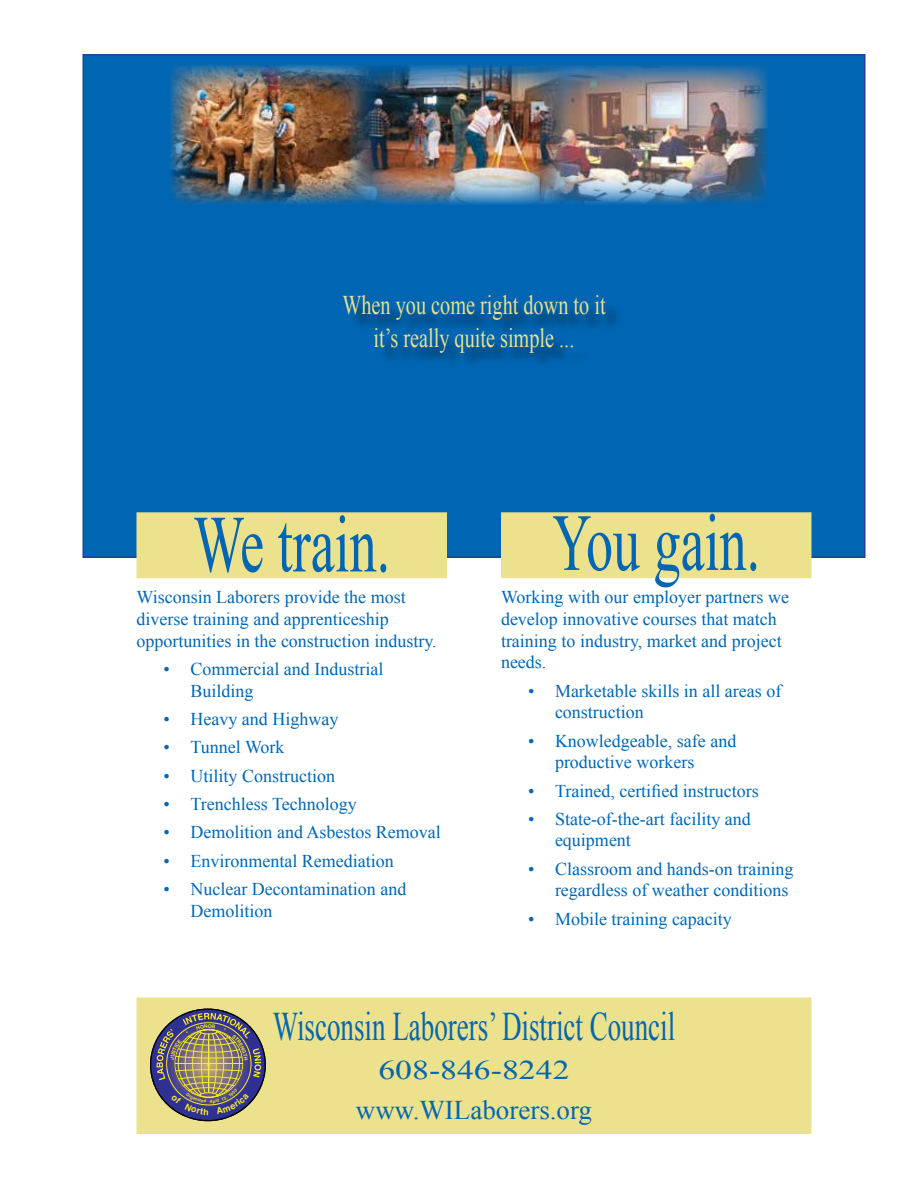
<style>
.page{position:relative;width:918px;height:1188px;background:#fff}
.page>*{position:absolute;margin:0;border:0;box-sizing:border-box;transform-origin:0 0}
.t1{font:81px "Times New Roman";color:#0066b3;scale:.67 1}
.t2{font:40.5px "Times New Roman";color:#0066b3;scale:.67 1}
.t3{font:27px/32.4px "Times New Roman";color:#ece18c;text-align:center;scale:.75 1}
.t4{font:27px/39.2px "Times New Roman";color:#0066b3;text-align:center;scale:1.25 1}
.t5{font:18px/21.6px "Times New Roman";color:#0066b3}
</style>
<div class="page">
<div style="left:82px;top:54px;width:784px;height:504px;background:#0066b3;border:2px solid #25408f"></div>
<div style="left:136px;top:998px;width:676px;height:136px;background:#ece18c"></div>
<img style="left:170px;top:65px;width:186px;height:140px">
<div style="left:345px;top:298px;width:277px;height:72px;background:#000;opacity:.5"></div>
<img style="left:565px;top:65px;width:203px;height:139px">
<img style="left:356px;top:65px;width:209px;height:140px">
<div style="left:501px;top:512px;width:311px;height:66px;background:#ece18c;border:2px solid #ece18c"></div>
<div style="left:136px;top:512px;width:311px;height:66px;background:#ece18c;border:2px solid #ece18c"></div>
<svg style="left:151px;top:1009px;width:114px;height:112px"></svg>
<h3 class="t3" style="left:342px;top:289px;width:352px">When you come right down to it it’s really quite simple ...</h3>
<h1 class="t1" style="left:193px;top:490px;width:295px">We train.</h1>
<h1 class="t1" style="left:552px;top:488px;width:311px">You gain.</h1>
<p class="t5" style="left:136px;top:586px;width:302px">Wisconsin Laborers provide the most diverse training and apprenticeship opportunities in the construction industry.</p>
<p class="t5" style="left:190px;top:658px;width:194px;text-indent:-27px">• Commercial and Industrial<br>Building</p>
<p class="t5" style="left:164px;top:708px;width:176px">• Heavy and Highway</p>
<p class="t5" style="left:164px;top:736px;width:123px">• Tunnel Work</p>
<p class="t5" style="left:164px;top:765px;width:173px">• Utility Construction</p>
<p class="t5" style="left:164px;top:793px;width:195px">• Trenchless Technology</p>
<p class="t5" style="left:164px;top:821px;width:279px">• Demolition and Asbestos Removal</p>
<p class="t5" style="left:164px;top:850px;width:232px">• Environmental Remediation</p>
<p class="t5" style="left:190px;top:878px;width:217px;text-indent:-27px">• Nuclear Decontamination and<br>Demolition</p>
<p class="t5" style="left:501px;top:586px;width:289px">Working with our employer partners we develop innovative courses that match training to industry, market and project needs.</p>
<p class="t5" style="left:555px;top:680px;width:228px;text-indent:-27px">• Marketable skills in all areas of construction</p>
<p class="t5" style="left:555px;top:729px;width:183px;text-indent:-27px">• Knowledgeable, safe and productive workers</p>
<p class="t5" style="left:528px;top:779px;width:232px">• Trained, certified instructors</p>
<p class="t5" style="left:555px;top:808px;width:197px;text-indent:-27px">• State-of-the-art facility and equipment</p>
<p class="t5" style="left:528px;top:858px;width:267px;text-align:right">• Classroom and hands-on training regardless of weather conditions</p>
<p class="t5" style="left:528px;top:908px;width:205px">• Mobile training capacity</p>
<h2 class="t2" style="left:273px;top:999px;width:602px">Wisconsin Laborers’ District Council</h2>
<h3 class="t4" style="left:356px;top:1050px;width:190px">608-846-8242 www.WILaborers.org</h3>
</div>
